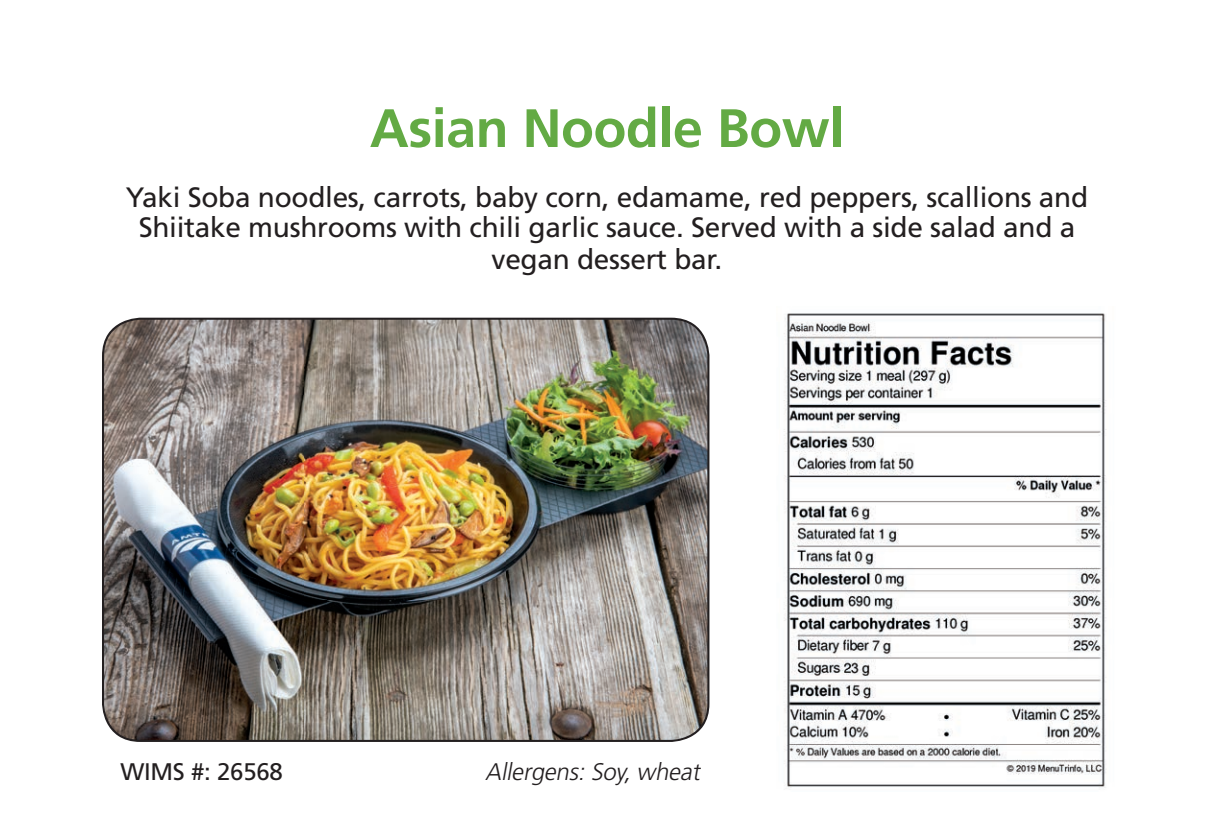
<style>
.page{position:relative;width:1212px;height:834px;background:#fff}
.page>*{position:absolute;margin:0;border:0;box-sizing:border-box;transform-origin:0 0}
.t1{font:700 54px "Frutiger";letter-spacing:-.01em;color:#63aa44}
.t2{font:28px/31px "Frutiger";letter-spacing:-.01em;color:#231f20;text-align:center}
.t3{font:italic 300 24px "Frutiger";color:#231f20}
.t4{font:24px "Frutiger";letter-spacing:-.01em;color:#231f20}
</style>
<div class="page">
<img style="left:102px;top:318px;width:607px;height:424px">
<img style="left:784px;top:313px;width:323px;height:476px">
<h1 class="t1" style="left:370px;top:97px;width:476px">Asian Noodle Bowl</h1>
<p class="t2" style="left:126px;top:182px;width:964px">Yaki Soba noodles, carrots, baby corn, edamame, red peppers, scallions and<br>Shiitake mushrooms with chili garlic sauce. Served with a side salad and a vegan dessert bar.</p>
<p class="t4" style="left:120px;top:757px;width:164px">WIMS #: 26568</p>
<p class="t3" style="left:485px;top:758px;width:221px">Allergens:Soy,wheat</p>
</div>
